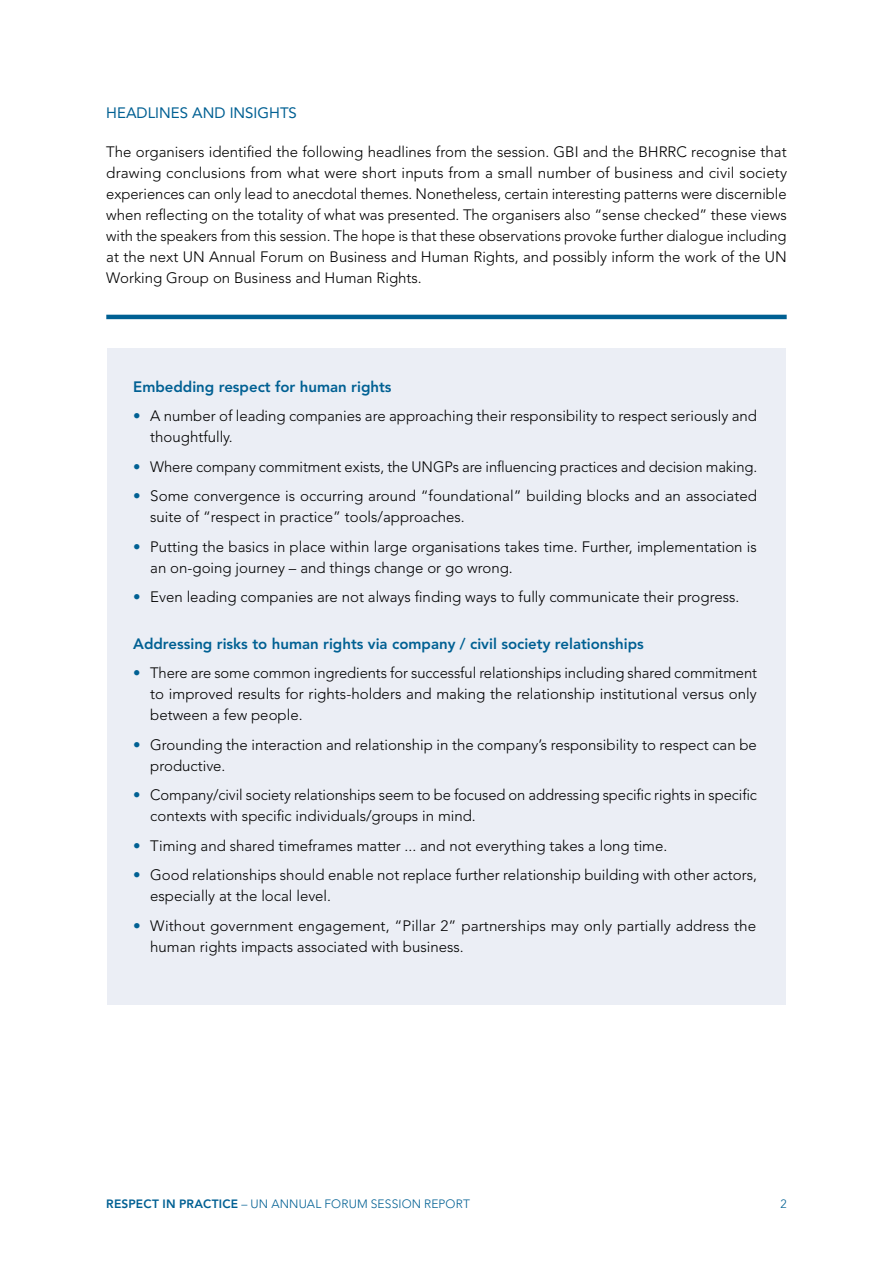
<style>
.page{position:relative;width:893px;height:1263px;background:#fff}
.page>*{position:absolute;margin:0;border:0;box-sizing:border-box;transform-origin:0 0}
.t1{font:300 15px/21px "Avenir LT";color:#000}
.t2{font:800 15px "Avenir LT";color:#006093}
.t3{font:15px "Avenir LT";color:#006093}
.t4{font:300 12px "Avenir LT";letter-spacing:.015em;color:#006093}
.s1{color:#006093}
.s2{font-weight:800}
</style>
<div class="page">
<hr style="left:106px;top:315px;width:681px;height:4px;background:#006093">
<div style="left:107px;top:348px;width:679px;height:657px;background:#ebeef5"></div>
<p class="t3" style="left:106px;top:104px;width:192px">HEADLINES AND INSIGHTS</p>
<p class="t1" style="left:106px;top:142px;width:682px;text-align:justify">The organisers identified the following headlines from the session. GBI and the BHRRC recognise that drawing conclusions from what were short inputs from a small number of business and civil society experiences can only lead to anecdotal themes. Nonetheless, certain interesting patterns were discernible when reflecting on the totality of what was presented. The organisers also “sense checked” these views with the speakers from this session. The hope is that these observations provoke further dialogue including at the next UN Annual Forum on Business and Human Rights, and possibly inform the work of the UN Working Group on Business and Human Rights.</p>
<p class="t2" style="left:133px;top:378px;width:260px">Embedding respect for human rights</p>
<p class="t1" style="left:150px;top:405px;width:608px;text-indent:-17px"><span class="s1">•</span> A number of leading companies are approaching their responsibility to respect seriously and thoughtfully.</p>
<p class="t1" style="left:133px;top:456px;width:625px"><span class="s1">•</span> Where company commitment exists, the UNGPs are influencing practices and decision making.</p>
<p class="t1" style="left:150px;top:485px;width:608px;text-indent:-17px"><span class="s1">•</span> Some convergence is occurring around “foundational” building blocks and an associated suite of “respect in practice” tools/approaches.</p>
<p class="t1" style="left:150px;top:536px;width:608px;text-indent:-17px"><span class="s1">•</span> Putting the basics in place within large organisations takes time. Further, implementation is an on-going journey – and things change or go wrong.</p>
<p class="t1" style="left:133px;top:586px;width:608px"><span class="s1">•</span> Even leading companies are not always finding ways to fully communicate their progress.</p>
<p class="t2" style="left:133px;top:635px;width:512px">Addressing risks to human rights via company / civil society relationships</p>
<p class="t1" style="left:150px;top:663px;width:608px;text-align:justify;text-indent:-17px"><span class="s1">•</span> There are some common ingredients for successful relationships including shared commitment to improved results for rights-holders and making the relationship institutional versus only between a few people.</p>
<p class="t1" style="left:150px;top:734px;width:608px;text-indent:-17px"><span class="s1">•</span> Grounding the interaction and relationship in the company’s responsibility to respect can be productive.</p>
<p class="t1" style="left:150px;top:785px;width:608px;text-indent:-17px"><span class="s1">•</span> Company/civil society relationships seem to be focused on addressing specific rights in specific contexts with specific individuals/groups in mind.</p>
<p class="t1" style="left:133px;top:835px;width:536px"><span class="s1">•</span> Timing and shared timeframes matter ... and not everything takes a long time.</p>
<p class="t1" style="left:150px;top:865px;width:608px;text-indent:-17px"><span class="s1">•</span> Good relationships should enable not replace further relationship building with other actors, especially at the local level.</p>
<p class="t1" style="left:150px;top:915px;width:607px;text-indent:-17px"><span class="s1">•</span> Without government engagement, “Pillar 2” partnerships may only partially address the human rights impacts associated with business.</p>
<p class="t4" style="left:106px;top:1197px;width:365px"><span class="s2">RESPECT IN PRACTICE</span> – UN ANNUAL FORUM SESSION REPORT</p>
<p class="t4" style="left:780px;top:1197px;width:8px">2</p>
</div>
